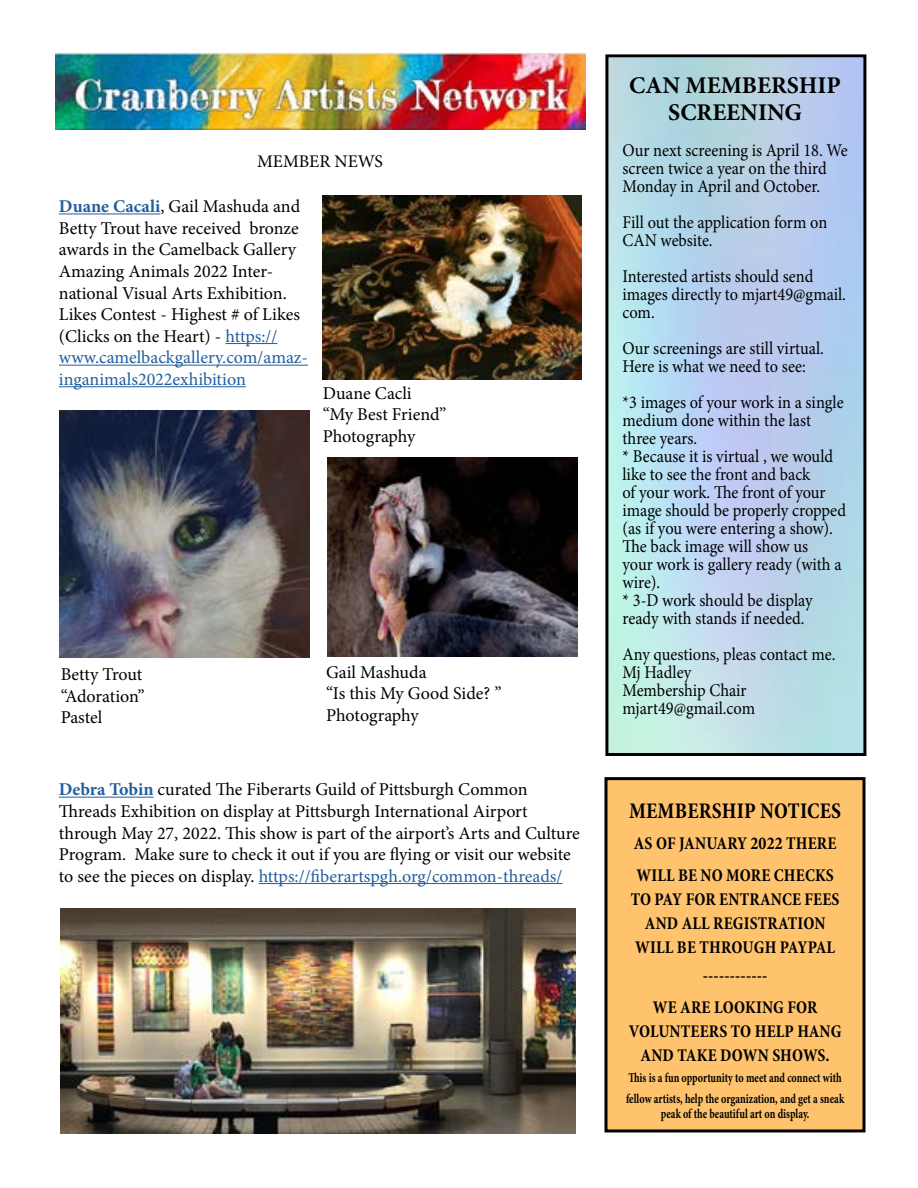
<style>
.page{position:relative;width:918px;height:1188px;background:#fff}
.page>*{position:absolute;margin:0;border:0;box-sizing:border-box;transform-origin:0 0}
.t1{font:700 24px/27px "Minion Pro";color:#000;text-align:center}
.t2{font:700 condensed 22.5px "Minion Pro";letter-spacing:.01em;color:#000;scale:.94 1}
.t3{font:18px/21.6px "Minion Pro";letter-spacing:-.005em;color:#000}
.t4{font:18px/18px "Minion Pro";letter-spacing:-.005em;color:#000;scale:.91 1}
.t5{font:700 condensed 18px/24px "Minion Pro";letter-spacing:.01em;color:#000;text-align:center;scale:.94 1}
.t6{font:17.85px "Minion Pro";color:#000}
.t7{font:700 13.5px/21px "Minion Pro";color:#000;scale:.75 1}
.s1{font-weight:700;color:#215e9e}
.s2{color:#215e9e}
</style>
<div class="page">
<div style="left:605px;top:54px;width:261px;height:702px;border:3px solid #000"></div>
<svg style="left:55px;top:53px;width:215px;height:446px"></svg>
<img style="left:55px;top:54px;width:531px;height:76px">
<div style="left:606px;top:779px;width:258px;height:352px;background:#ffc36d"></div>
<div style="left:604px;top:777px;width:262px;height:355px;border:3px solid #000"></div>
<hr style="left:59px;top:214px;width:101px;height:1px;background:#215e9e">
<hr style="left:225px;top:343px;width:52px;height:1px;background:#215e9e">
<hr style="left:59px;top:365px;width:249px;height:1px;background:#215e9e">
<hr style="left:59px;top:386px;width:187px;height:1px;background:#215e9e">
<hr style="left:59px;top:797px;width:95px;height:1px;background:#215e9e">
<hr style="left:259px;top:883px;width:304px;height:1px;background:#215e9e">
<img style="left:323px;top:196px;width:258px;height:183px">
<img style="left:60px;top:410px;width:249px;height:248px">
<img style="left:327px;top:458px;width:251px;height:199px">
<img style="left:61px;top:909px;width:515px;height:224px">
<p class="t6" style="left:257px;top:150px;width:127px">MEMBER NEWS</p>
<p class="t3" style="left:59px;top:196px;width:251px"><span class="s1">Duane Cacali</span>, Gail Mashuda and<br>Betty Trout have received bronze awards in the Camelback Gallery<br>Amazing Animals 2022 Inter&shy;national Visual Arts Exhibition.<br>Likes Contest - Highest # of Likes (Clicks on the Heart) - <span class="s2">https:// www.camelbackgallery.com/amaz&shy;inganimals2022exhibition</span></p>
<p class="t3" style="left:323px;top:382px;width:125px">Duane Cacli “My Best Friend”<br>Photography</p>
<p class="t3" style="left:61px;top:663px;width:86px">Betty Trout “Adoration”<br>Pastel</p>
<p class="t3" style="left:326px;top:661px;width:177px">Gail Mashuda<br>“Is this My Good Side? ”<br>Photography</p>
<p class="t3" style="left:59px;top:779px;width:522px"><span class="s1">Debra Tobin</span> curated The Fiberarts Guild of Pittsburgh Common Threads Exhibition on display at Pittsburgh International Airport through May 27, 2022. This show is part of the airport’s Arts and Culture Program. Make sure to check it out if you are flying or visit our website to see the pieces on display. <span class="s2">https://fiberartspgh.org/common-threads/</span></p>
<h1 class="t1" style="left:629px;top:72px;width:213px">CAN MEMBERSHIP<br>SCREENING</h1>
<p class="t4" style="left:622px;top:141px;width:249px">Our next screening is April 18. We screen twice a year on the third<br>Monday in April and October.</p>
<p class="t4" style="left:622px;top:213px;width:227px">Fill out the application form on<br>CAN website.</p>
<p class="t4" style="left:622px;top:267px;width:247px">Interested artists should send images directly to mjart49@gmail. com.</p>
<p class="t4" style="left:622px;top:339px;width:223px">Our screenings are still virtual.<br>Here is what we need to see:</p>
<p class="t4" style="left:622px;top:393px;width:247px">*3 images of your work in a single medium done within the last three years.<br>* Because it is virtual , we would like to see the front and back<br>of your work. The front of your image should be properly cropped (as if you were entering a show).<br>The back image will show us<br>your work is gallery ready (with a wire).<br>* 3-D work should be display ready with stands if needed.</p>
<p class="t4" style="left:622px;top:645px;width:236px">Any questions, pleas contact me.<br>Mj Hadley<br>Membership Chair mjart49@gmail.com</p>
<p class="t2" style="left:629px;top:795px;width:227px">MEMBERSHIP NOTICES</p>
<p class="t5" style="left:634px;top:828px;width:217px;line-height:31.5px;text-align:left">AS OF JANUARY 2022 THERE<br>WILL BE NO MORE CHECKS</p>
<p class="t5" style="left:631px;top:887px;width:224px">TO PAY FOR ENTRANCE FEES<br>AND ALL REGISTRATION<br>WILL BE THROUGH PAYPAL</p>
<p class="t5" style="left:653px;top:962px;width:177px;line-height:30px">------------<br>WE ARE LOOKING FOR</p>
<p class="t5" style="left:629px;top:1019px;width:228px">VOLUNTEERS TO HELP HANG<br>AND TAKE DOWN SHOWS.</p>
<p class="t7" style="left:626px;top:1067px;width:292px">This is a fun opportunity to meet and connect with fellow artists, help the organization, and get a sneak</p>
<p class="t7" style="left:661px;top:1103px;width:200px">peak of the beautiful art on display.</p>
</div>
